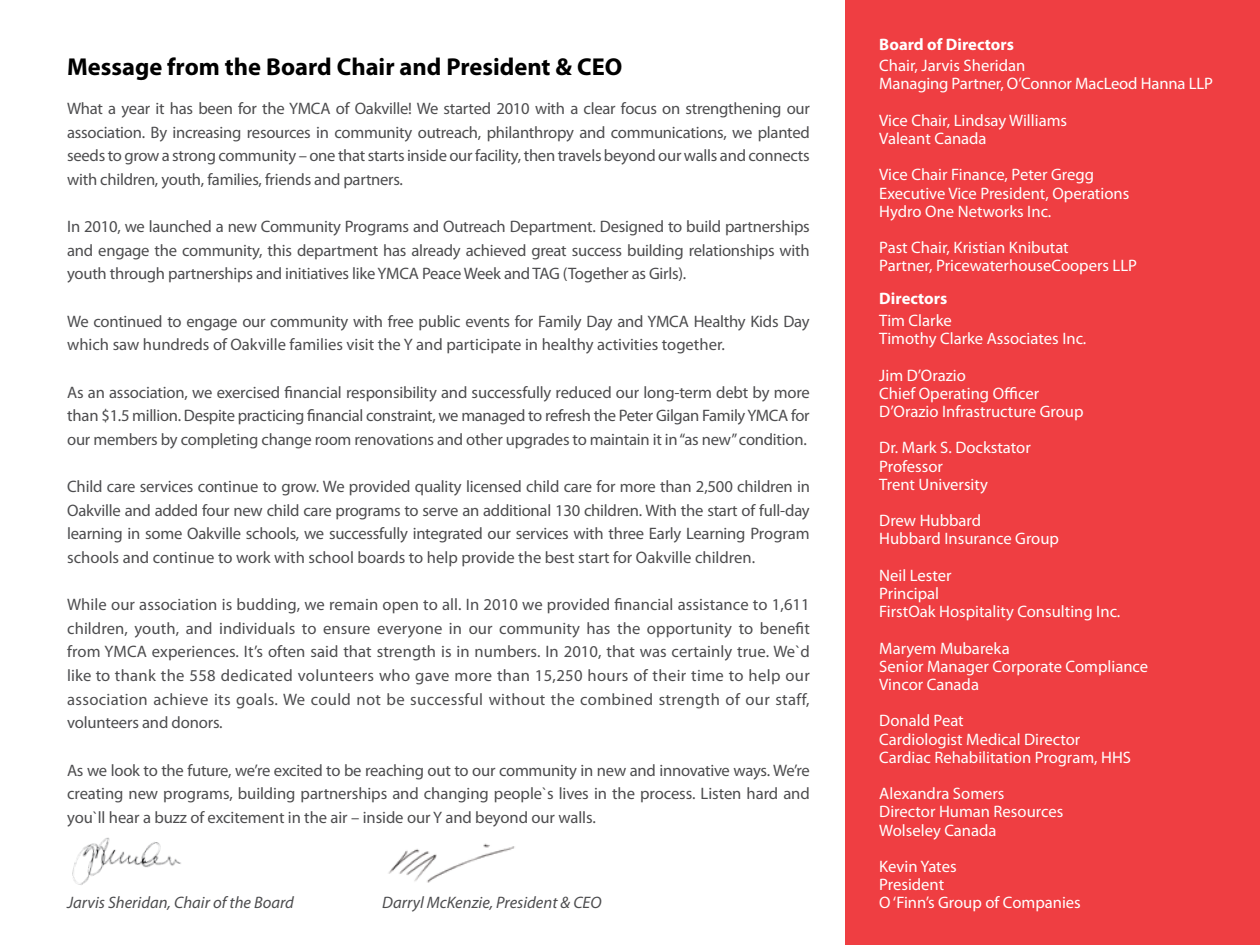
<style>
.page{position:relative;width:1260px;height:945px;background:#fff}
.page>*{position:absolute;margin:0;border:0;box-sizing:border-box;transform-origin:0 0}
.t1{font:700 24.5px "Myriad Pro";color:#000}
.t2{font:16.62px/23.6px "Myriad Pro";letter-spacing:-.01em;color:#4d4d4f;text-align:justify}
.t3{font:16.62px/18.2px "Myriad Pro";color:#fff}
.t4{font:italic 16.62px "Myriad Pro";color:#4d4d4f}
.t5{font:700 16.62px "Myriad Pro";color:#fff}
</style>
<div class="page">
<div style="left:845px;top:0;width:415px;height:945px;background:#ef3e42"></div>
<img style="left:72px;top:837px;width:109px;height:48px">
<img style="left:388px;top:843px;width:127px;height:40px">
<h1 class="t1" style="left:67px;top:53px;width:557px">Message from the Board Chair and President &amp; CEO</h1>
<p class="t2" style="left:67px;top:97px;width:744px">What a year it has been for the YMCA of Oakville! We started 2010 with a clear focus on strengthening our association. By increasing resources in community outreach, philanthropy and communications, we planted seeds to grow a strong community – one that starts inside our facility, then travels beyond our walls and connects with children, youth, families, friends and partners.</p>
<p class="t2" style="left:67px;top:215px;width:744px">In 2010, we launched a new Community Programs and Outreach Department. Designed to build partnerships and engage the community, this department has already achieved great success building relationships with youth through partnerships and initiatives like YMCA Peace Week and TAG (Together as Girls).</p>
<p class="t2" style="left:67px;top:310px;width:744px">We continued to engage our community with free public events for Family Day and YMCA Healthy Kids Day which saw hundreds of Oakville families visit the Y and participate in healthy activities together.</p>
<p class="t2" style="left:67px;top:380px;width:744px">As an association, we exercised financial responsibility and successfully reduced our long-term debt by more than $1.5 million. Despite practicing financial constraint, we managed to refresh the Peter Gilgan Family YMCA for our members by completing change room renovations and other upgrades to maintain it in “as new” condition.</p>
<p class="t2" style="left:67px;top:475px;width:744px">Child care services continue to grow. We provided quality licensed child care for more than 2,500 children in Oakville and added four new child care programs to serve an additional 130 children. With the start of full-day learning in some Oakville schools, we successfully integrated our services with three Early Learning Program schools and continue to work with school boards to help provide the best start for Oakville children.</p>
<p class="t2" style="left:67px;top:593px;width:744px">While our association is budding, we remain open to all. In 2010 we provided financial assistance to 1,611 children, youth, and individuals to ensure everyone in our community has the opportunity to benefit from YMCA experiences. It’s often said that strength is in numbers. In 2010, that was certainly true. We`d like to thank the 558 dedicated volunteers who gave more than 15,250 hours of their time to help our association achieve its goals. We could not be successful without the combined strength of our staff, volunteers and donors.</p>
<p class="t2" style="left:67px;top:758px;width:744px">As we look to the future, we’re excited to be reaching out to our community in new and innovative ways. We’re creating new programs, building partnerships and changing people`s lives in the process. Listen hard and you`ll hear a buzz of excitement in the air – inside our Y and beyond our walls.</p>
<p class="t4" style="left:67px;top:894px;width:228px">Jarvis Sheridan, Chair of the Board</p>
<p class="t4" style="left:382px;top:894px;width:221px">Darryl McKenzie, President &amp; CEO</p>
<p class="t5" style="left:879px;top:35px;width:136px">Board of Directors</p>
<p class="t3" style="left:879px;top:57px;width:335px">Chair, Jarvis Sheridan<br>Managing Partner, O’Connor MacLeod Hanna LLP</p>
<p class="t3" style="left:879px;top:111px;width:189px">Vice Chair, Lindsay Williams<br>Valeant Canada</p>
<p class="t3" style="left:879px;top:166px;width:252px">Vice Chair Finance, Peter Gregg<br>Executive Vice President, Operations<br>Hydro One Networks Inc.</p>
<p class="t3" style="left:879px;top:239px;width:259px">Past Chair, Kristian Knibutat<br>Partner, PricewaterhouseCoopers LLP</p>
<p class="t5" style="left:879px;top:289px;width:70px">Directors</p>
<p class="t3" style="left:879px;top:312px;width:209px">Tim Clarke<br>Timothy Clarke Associates Inc.</p>
<p class="t3" style="left:879px;top:366px;width:206px">Jim D’Orazio<br>Chief Operating Officer<br>D’Orazio Infrastructure Group</p>
<p class="t3" style="left:879px;top:439px;width:153px">Dr. Mark S. Dockstator<br>Professor<br>Trent University</p>
<p class="t3" style="left:879px;top:512px;width:181px">Drew Hubbard<br>Hubbard Insurance Group</p>
<p class="t3" style="left:879px;top:566px;width:243px">Neil Lester<br>Principal<br>FirstOak Hospitality Consulting Inc.</p>
<p class="t3" style="left:879px;top:639px;width:271px">Maryem Mubareka<br>Senior Manager Corporate Compliance<br>Vincor Canada</p>
<p class="t3" style="left:879px;top:712px;width:253px">Donald Peat<br>Cardiologist Medical Director<br>Cardiac Rehabilitation Program, HHS</p>
<p class="t3" style="left:879px;top:785px;width:186px">Alexandra Somers<br>Director Human Resources<br>Wolseley Canada</p>
<p class="t3" style="left:879px;top:858px;width:203px">Kevin Yates<br>President<br>O ‘Finn’s Group of Companies</p>
</div>
